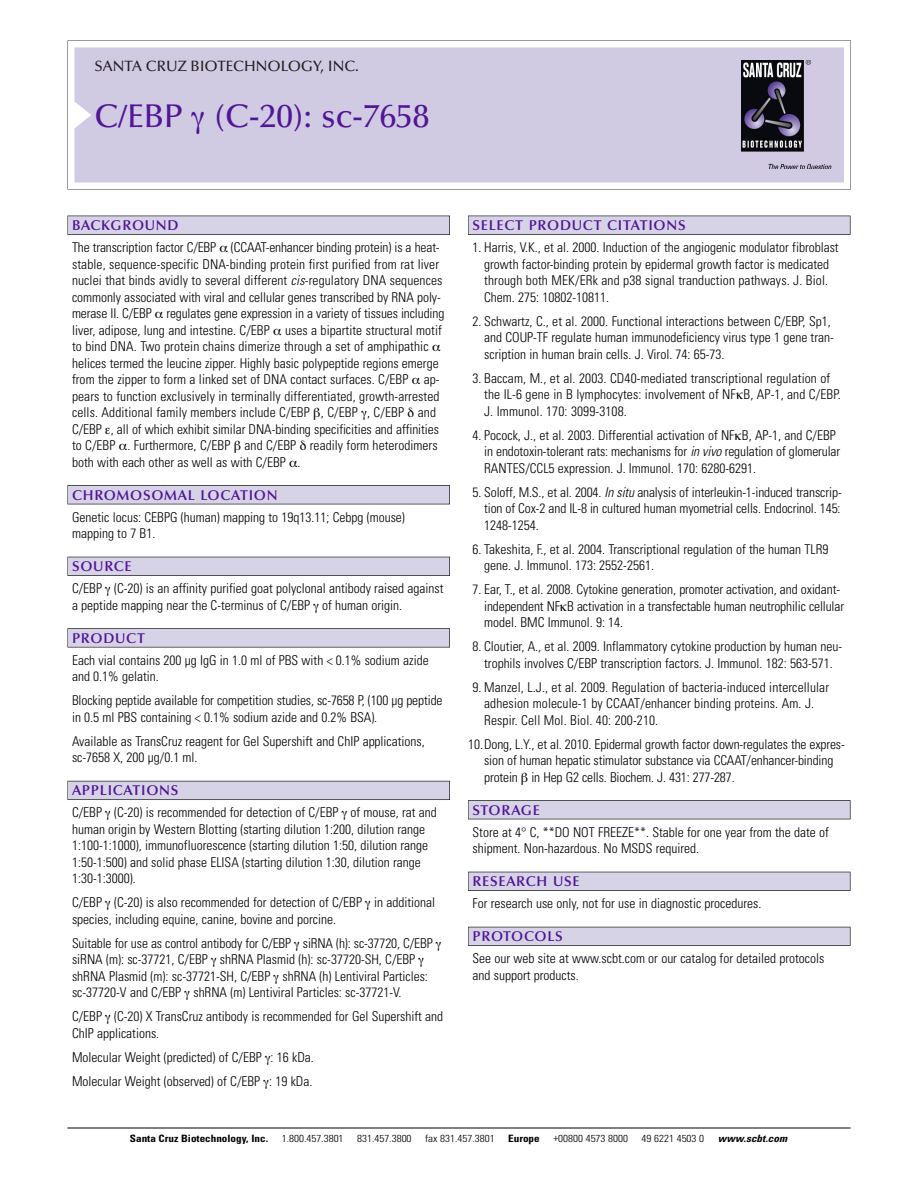
<style>
.page{position:relative;width:918px;height:1188px;background:#fff}
.page>*{position:absolute;margin:0;border:0;box-sizing:border-box;transform-origin:0 0}
.t1{font:500 33px "Optima";color:#511695}
.t2{font:500 15px "Optima";color:#231f20}
.t3{font:600 14.25px "Optima";letter-spacing:.05em;color:#511695}
.t4{font:300 condensed 13.5px/16.5px "Univers";color:#000}
.t5{font:300 condensed 10.2px "Univers";color:#000;scale:1.1 1}
.t6{font:700 condensed 10.2px "Univers";color:#000;scale:1.1 1}
.t7{font:italic 700 condensed 10.2px "Univers";letter-spacing:.005em;color:#000;scale:1.1 1}
.s1{font-style:italic}
</style>
<div class="page">
<svg style="left:68px;top:40px;width:783px;height:149px"></svg>
<div style="left:74px;top:47px;width:770px;height:135px;background:#d1cae3"></div>
<img style="left:741px;top:60px;width:90px;height:108px">
<div style="left:68px;top:216px;width:382px;height:19px;background:#535256"></div>
<div style="left:68px;top:216px;width:381px;height:18px;background:#d7d3e7"></div>
<div style="left:68px;top:485px;width:382px;height:19px;background:#515155"></div>
<div style="left:68px;top:486px;width:381px;height:18px;background:#d7d3e7"></div>
<div style="left:68px;top:557px;width:382px;height:19px;background:#515056"></div>
<div style="left:68px;top:557px;width:381px;height:18px;background:#d7d3e7"></div>
<div style="left:68px;top:628px;width:382px;height:19px;background:#575659"></div>
<div style="left:68px;top:629px;width:381px;height:18px;background:#d7d3e7"></div>
<div style="left:68px;top:781px;width:382px;height:19px;background:#595760"></div>
<div style="left:68px;top:781px;width:381px;height:18px;background:#d7d3e7"></div>
<div style="left:468px;top:216px;width:382px;height:19px;background:#535256"></div>
<div style="left:468px;top:216px;width:382px;height:18px;background:#d7d3e7"></div>
<div style="left:468px;top:800px;width:382px;height:19px;background:#515155"></div>
<div style="left:468px;top:801px;width:382px;height:18px;background:#d7d3e7"></div>
<div style="left:468px;top:872px;width:382px;height:19px;background:#515056"></div>
<div style="left:468px;top:872px;width:382px;height:18px;background:#d7d3e7"></div>
<div style="left:468px;top:927px;width:382px;height:19px;background:#535259"></div>
<div style="left:468px;top:927px;width:382px;height:18px;background:#d7d3e7"></div>
<hr style="left:68px;top:1128px;width:782px;height:1px;background:#000">
<svg style="left:192px;top:112px;width:12px;height:22px"></svg>
<p class="t2" style="left:94px;top:61px;width:266px">SANTA CRUZ BIOTECHNOLOGY, INC.</p>
<h1 class="t1" style="left:94px;top:103px;width:336px">C/EBP (C-20): sc-7658</h1>
<p class="t3" style="left:72px;top:219px;width:108px">BACKGROUND</p>
<p class="t4" style="left:72px;top:240px;width:374px">The transcription factor C/EBP (CCAAT-enhancer binding protein) is a heat&shy;stable, sequence-specific DNA-binding protein first purified from rat liver nuclei that binds avidly to several different <span class="s1">cis</span>-regulatory DNA sequences commonly associated with viral and cellular genes transcribed by RNA poly&shy;merase II. C/EBP regulates gene expression in a variety of tissues including liver, adipose, lung and intestine. C/EBP uses a bipartite structural motif to bind DNA. Two protein chains dimerize through a set of amphipathic helices termed the leucine zipper. Highly basic polypeptide regions emerge from the zipper to form a linked set of DNA contact surfaces. C/EBP ap&shy;pears to function exclusively in terminally differentiated, growth-arrested cells. Additional family members include C/EBP , C/EBP , C/EBP and C/EBP , all of which exhibit similar DNA-binding specificities and affinities to C/EBP . Furthermore, C/EBP and C/EBP readily form heterodimers both with each other as well as with C/EBP .</p>
<p class="t3" style="left:72px;top:489px;width:207px">CHROMOSOMAL LOCATION</p>
<p class="t4" style="left:72px;top:510px;width:334px">Genetic locus: CEBPG (human) mapping to 19q13.11; Cebpg (mouse) mapping to 7 B1.</p>
<p class="t3" style="left:72px;top:561px;width:61px">SOURCE</p>
<p class="t4" style="left:72px;top:581px;width:373px">C/EBP (C-20) is an affinity purified goat polyclonal antibody raised against a peptide mapping near the C-terminus of C/EBP of human origin.</p>
<p class="t3" style="left:72px;top:632px;width:74px">PRODUCT</p>
<p class="t4" style="left:72px;top:653px;width:358px">Each vial contains 200 µg IgG in 1.0 ml of PBS with &lt; 0.1% sodium azide and 0.1% gelatin.</p>
<p class="t4" style="left:72px;top:693px;width:372px">Blocking peptide available for competition studies, sc-7658 P, (100 µg peptide in 0.5 ml PBS containing &lt; 0.1% sodium azide and 0.2% BSA).</p>
<p class="t4" style="left:72px;top:734px;width:354px">Available as TransCruz reagent for Gel Supershift and ChIP applications, sc-7658 X, 200 µg/0.1 ml.</p>
<p class="t3" style="left:72px;top:785px;width:108px">APPLICATIONS</p>
<p class="t4" style="left:72px;top:805px;width:366px">C/EBP (C-20) is recommended for detection of C/EBP of mouse, rat and human origin by Western Blotting (starting dilution 1:200, dilution range 1:100-1:1000), immunofluorescence (starting dilution 1:50, dilution range 1:50-1:500) and solid phase ELISA (starting dilution 1:30, dilution range 1:30-1:3000).</p>
<p class="t4" style="left:72px;top:895px;width:365px">C/EBP (C-20) is also recommended for detection of C/EBP in additional species, including equine, canine, bovine and porcine.</p>
<p class="t4" style="left:72px;top:936px;width:362px">Suitable for use as control antibody for C/EBP siRNA (h): sc-37720, C/EBP siRNA (m): sc-37721, C/EBP shRNA Plasmid (h): sc-37720-SH, C/EBP shRNA Plasmid (m): sc-37721-SH, C/EBP shRNA (h) Lentiviral Particles: sc-37720-V and C/EBP shRNA (m) Lentiviral Particles: sc-37721-V.</p>
<p class="t4" style="left:72px;top:1009px;width:373px">C/EBP (C-20) X TransCruz antibody is recommended for Gel Supershift and<br>ChIP applications.</p>
<p class="t4" style="left:72px;top:1046px;width:243px;line-height:24px">Molecular Weight (predicted) of C/EBP : 16 kDa.<br>Molecular Weight (observed) of C/EBP : 19 kDa.</p>
<p class="t3" style="left:473px;top:219px;width:215px">SELECT PRODUCT CITATIONS</p>
<p class="t4" style="left:484px;top:240px;width:356px;text-indent:-12px">1. Harris, V.K., et al. 2000. Induction of the angiogenic modulator fibroblast growth factor-binding protein by epidermal growth factor is medicated through both MEK/ERk and p38 signal tranduction pathways. J. Biol.<br>Chem. 275: 10802-10811.</p>
<p class="t4" style="left:484px;top:314px;width:351px;text-indent:-12px">2. Schwartz, C., et al. 2000. Functional interactions between C/EBP, Sp1, and COUP-TF regulate human immunodeficiency virus type 1 gene tran&shy;scription in human brain cells. J. Virol. 74: 65-73.</p>
<p class="t4" style="left:484px;top:371px;width:358px;text-indent:-12px">3. Baccam, M., et al. 2003. CD40-mediated transcriptional regulation of the IL-6 gene in B lymphocytes: involvement of NF B, AP-1, and C/EBP.<br>J. Immunol. 170: 3099-3108.</p>
<p class="t4" style="left:484px;top:428px;width:358px;text-indent:-12px">4. Pocock, J., et al. 2003. Differential activation of NF B, AP-1, and C/EBP in endotoxin-tolerant rats: mechanisms for <span class="s1">in vivo</span> regulation of glomerular<br>RANTES/CCL5 expression. J. Immunol. 170: 6280-6291.</p>
<p class="t4" style="left:484px;top:485px;width:359px;text-align:justify;text-indent:-12px">5. Soloff, M.S., et al. 2004. <span class="s1">In situ</span> analysis of interleukin-1-induced transcrip&shy;tion of Cox-2 and IL-8 in cultured human myometrial cells. Endocrinol. 145:<br>1248-1254.</p>
<p class="t4" style="left:484px;top:542px;width:346px;text-indent:-12px">6. Takeshita, F., et al. 2004. Transcriptional regulation of the human TLR9 gene. J. Immunol. 173: 2552-2561.</p>
<p class="t4" style="left:484px;top:582px;width:362px;text-indent:-12px">7. Ear, T., et al. 2008. Cytokine generation, promoter activation, and oxidant&shy;independent NF B activation in a transfectable human neutrophilic cellular model. BMC Immunol. 9: 14.</p>
<p class="t4" style="left:473px;top:639px;width:371px;text-align:center">8. Cloutier, A., et al. 2009. Inflammatory cytokine production by human neu&shy;trophils involves C/EBP transcription factors. J. Immunol. 182: 563-571.</p>
<p class="t4" style="left:484px;top:680px;width:346px;text-indent:-12px">9. Manzel, L.J., et al. 2009. Regulation of bacteria-induced intercellular adhesion molecule-1 by CCAAT/enhancer binding proteins. Am. J.<br>Respir. Cell Mol. Biol. 40: 200-210.</p>
<p class="t4" style="left:484px;top:737px;width:362px;text-indent:-16px">10.Dong, L.Y., et al. 2010. Epidermal growth factor down-regulates the expres&shy;sion of human hepatic stimulator substance via CCAAT/enhancer-binding protein in Hep G2 cells. Biochem. J. 431: 277-287.</p>
<p class="t3" style="left:473px;top:804px;width:69px">STORAGE</p>
<p class="t4" style="left:473px;top:825px;width:358px">Store at 4° C, **DO NOT FREEZE**. Stable for one year from the date of shipment. Non-hazardous. No MSDS required.</p>
<p class="t3" style="left:473px;top:876px;width:109px">RESEARCH USE</p>
<p class="t4" style="left:473px;top:896px;width:290px">For research use only, not for use in diagnostic procedures.</p>
<p class="t3" style="left:473px;top:931px;width:92px">PROTOCOLS</p>
<p class="t4" style="left:473px;top:951px;width:353px">See our web site at www.scbt.com or our catalog for detailed protocols and support products.</p>
<p class="t6" style="left:130px;top:1135px;width:127px">Santa Cruz Biotechnology, Inc.</p>
<p class="t5" style="left:282px;top:1135px;width:58px">1.800.457.3801</p>
<p class="t5" style="left:357px;top:1135px;width:51px">831.457.3800</p>
<p class="t5" style="left:425px;top:1135px;width:65px">fax 831.457.3801</p>
<p class="t6" style="left:508px;top:1135px;width:30px">Europe</p>
<p class="t5" style="left:553px;top:1135px;width:69px">+00800 4573 8000</p>
<p class="t5" style="left:642px;top:1135px;width:58px">49 6221 4503 0</p>
<p class="t7" style="left:718px;top:1135px;width:64px">www.scbt.com</p>
</div>
